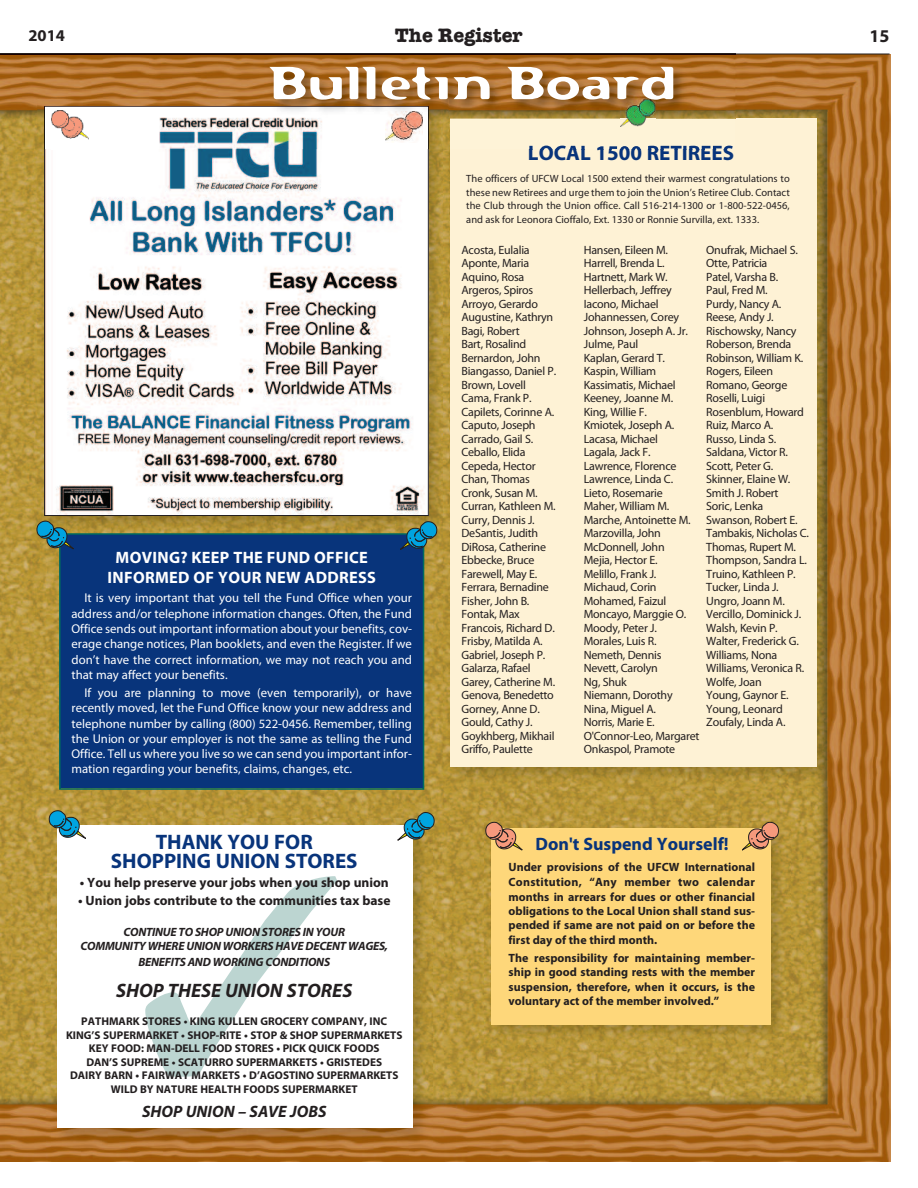
<style>
.page{position:relative;width:918px;height:1188px;background:#fff}
.page>*{position:absolute;margin:0;border:0;box-sizing:border-box;transform-origin:0 0}
.t1{font:45px "Flexure";color:#fff;scale:1.17 1}
.t2{font:700 21px/19.5px "Myriad Pro";color:#08347b;text-align:center}
.t3{font:italic 700 19.5px "Myriad Pro";color:#231f20}
.t4{font:700 19.5px "American Typewriter";color:#231f20}
.t5{font:700 18px "Myriad Pro";color:#08347b}
.t6{font:700 18px "Myriad Pro";color:#231f20}
.t7{font:700 16.5px/19.8px "Myriad Pro";letter-spacing:.02em;color:#fff;text-align:center}
.t8{font:italic 700 16.5px "Myriad Pro";color:#231f20}
.t9{font:700 16.5px "Myriad Pro";color:#231f20}
.t10{font:700 13.5px "Myriad Pro";color:#231f20}
.t11{font:12.75px/15.3px "Myriad Pro";color:#fff;text-align:justify}
.t12{font:12px/13.5px "Myriad Pro";letter-spacing:-.02em;color:#231f20}
.t13{font:700 12px/14.5px "Myriad Pro";color:#231f20;text-align:justify}
.t14{font:italic 700 12px/14.4px "Myriad Pro";letter-spacing:-.02em;color:#231f20;text-align:center}
.t15{font:700 11.25px/13.6px "Myriad Pro";color:#231f20;text-align:center}
.t16{font:10.5px/13.5px "Myriad Pro";color:#231f20;text-align:justify}
</style>
<div class="page">
<img style="left:0;top:54px;width:891px;height:1107px">
<hr style="left:0;top:54px;width:890px;height:1px;background:#231f20">
<img style="left:484px;top:821px;width:306px;height:224px">
<div style="left:491px;top:828px;width:280px;height:197px;background:#fed77a"></div>
<svg style="left:485px;top:822px;width:37px;height:28px"></svg>
<svg style="left:742px;top:822px;width:37px;height:28px"></svg>
<img style="left:51px;top:819px;width:381px;height:328px">
<div style="left:58px;top:825px;width:355px;height:303px;background:#fff"></div>
<svg style="left:145px;top:876px;width:192px;height:201px"></svg>
<svg style="left:49px;top:810px;width:37px;height:29px"></svg>
<svg style="left:398px;top:812px;width:37px;height:28px"></svg>
<img style="left:37px;top:149px;width:406px;height:387px">
<img style="left:46px;top:149px;width:381px;height:365px">
<img style="left:443px;top:112px;width:393px;height:675px">
<img style="left:443px;top:149px;width:5px;height:387px">
<div style="left:450px;top:119px;width:367px;height:648px;background:#fef2d5"></div>
<img style="left:0;top:53px;width:735px;height:96px">
<img style="left:0;top:54px;width:735px;height:1px">
<img style="left:37px;top:99px;width:411px;height:50px">
<img style="left:45px;top:106px;width:383px;height:1px">
<img style="left:45px;top:107px;width:383px;height:42px">
<img style="left:655px;top:112px;width:80px;height:7px">
<img style="left:448px;top:112px;width:173px;height:7px">
<img style="left:448px;top:119px;width:287px;height:30px">
<img style="left:621px;top:96px;width:34px;height:30px">
<img style="left:529px;top:146px;width:204px;height:3px">
<img style="left:52px;top:111px;width:37px;height:38px">
<img style="left:386px;top:111px;width:37px;height:32px">
<div style="left:61px;top:535px;width:362px;height:253px;background:#08347b"></div>
<div style="left:59px;top:533px;width:365px;height:257px;border:2px solid #006b5e"></div>
<svg style="left:37px;top:520px;width:36px;height:29px"></svg>
<svg style="left:400px;top:521px;width:37px;height:29px"></svg>
<h3 class="t9" style="left:28px;top:25px;width:38px">2014</h3>
<h3 class="t4" style="left:395px;top:23px;width:129px">The Register</h3>
<h3 class="t6" style="left:870px;top:24px;width:21px">15</h3>
<h1 class="t1" style="left:269px;top:55px;width:349px">Bulletin Board</h1>
<h3 class="t7" style="left:108px;top:547px;width:270px">MOVING? KEEP THE FUND OFFICE<br>INFORMED OF YOUR NEW ADDRESS</h3>
<p class="t11" style="left:72px;top:590px;width:342px;text-indent:13px">It is very important that you tell the Fund Office when your address and/or telephone information changes. Often, the Fund Office sends out important information about your benefits, cov&shy;erage change notices, Plan booklets, and even the Register. If we don’t have the correct information, we may not reach you and that may affect your benefits.</p>
<p class="t11" style="left:72px;top:685px;width:342px;text-indent:13px">If you are planning to move (even temporarily), or have recently moved, let the Fund Office know your new address and telephone number by calling (800) 522-0456. Remember, telling the Union or your employer is not the same as telling the Fund Office. Tell us where you live so we can send you important infor&shy;mation regarding your benefits, claims, changes, etc.</p>
<h2 class="t2" style="left:111px;top:831px;width:248px">THANK YOU FOR<br>SHOPPING UNION STORES</h2>
<p class="t10" style="left:80px;top:873px;width:311px">• You help preserve your jobs when you shop union</p>
<p class="t10" style="left:78px;top:891px;width:314px">• Union jobs contribute to the communities tax base</p>
<p class="t14" style="left:81px;top:924px;width:309px">CONTINUE TO SHOP UNION STORES IN YOUR<br>COMMUNITY WHERE UNION WORKERS HAVE DECENT WAGES,</p>
<p class="t14" style="left:138px;top:954px;width:193px">BENEFITS AND WORKING CONDITIONS</p>
<h3 class="t3" style="left:116px;top:978px;width:237px">SHOP THESE UNION STORES</h3>
<p class="t15" style="left:66px;top:1014px;width:338px">PATHMARK STORES • KING KULLEN GROCERY COMPANY, INC KING’S SUPERMARKET • SHOP-RITE • STOP &amp; SHOP SUPERMARKETS KEY FOOD: MAN-DELL FOOD STORES • PICK QUICK FOODS<br>DAN’S SUPREME • SCATURRO SUPERMARKETS • GRISTEDES<br>DAIRY BARN • FAIRWAY MARKETS • D’AGOSTINO SUPERMARKETS WILD BY NATURE HEALTH FOODS SUPERMARKET</p>
<h3 class="t8" style="left:142px;top:1101px;width:186px">SHOP UNION – SAVE JOBS</h3>
<h2 class="t2" style="left:528px;top:142px;width:208px">LOCAL 1500 RETIREES</h2>
<p class="t16" style="left:466px;top:172px;width:325px">The officers of UFCW Local 1500 extend their warmest congratulations to these new Retirees and urge them to join the Union’s Retiree Club. Contact the Club through the Union office. Call 516-214-1300 or 1-800-522-0456, and ask for Leonora Cioffalo, Ext. 1330 or Ronnie Survilla, ext. 1333.</p>
<p class="t12" style="left:461px;top:243px;width:96px">Acosta, Eulalia<br>Aponte, Maria<br>Aquino, Rosa<br>Argeros, Spiros<br>Arroyo, Gerardo<br>Augustine, Kathryn<br>Bagi, Robert<br>Bart, Rosalind<br>Bernardon, John<br>Biangasso, Daniel P.<br>Brown, Lovell<br>Cama, Frank P.<br>Capilets, Corinne A.<br>Caputo, Joseph<br>Carrado, Gail S.<br>Ceballo, Elida<br>Cepeda, Hector<br>Chan, Thomas<br>Cronk, Susan M.<br>Curran, Kathleen M.<br>Curry, Dennis J.<br>DeSantis, Judith<br>DiRosa, Catherine<br>Ebbecke, Bruce<br>Farewell, May E.<br>Ferrara, Bernadine<br>Fisher, John B.<br>Fontak, Max<br>Francois, Richard D.<br>Frisby, Matilda A.<br>Gabriel, Joseph P.<br>Galarza, Rafael<br>Garey, Catherine M.<br>Genova, Benedetto<br>Gorney, Anne D.<br>Gould, Cathy J.<br>Goykhberg, Mikhail<br>Griffo, Paulette</p>
<p class="t12" style="left:584px;top:243px;width:117px">Hansen, Eileen M.<br>Harrell, Brenda L.<br>Hartnett, Mark W.<br>Hellerbach, Jeffrey<br>Iacono, Michael<br>Johannessen, Corey<br>Johnson, Joseph A. Jr.<br>Julme, Paul<br>Kaplan, Gerard T.<br>Kaspin, William<br>Kassimatis, Michael<br>Keeney, Joanne M.<br>King, Willie F.<br>Kmiotek, Joseph A.<br>Lacasa, Michael<br>Lagala, Jack F.<br>Lawrence, Florence<br>Lawrence, Linda C.<br>Lieto, Rosemarie<br>Maher, William M.<br>Marche, Antoinette M.<br>Marzovilla, John<br>McDonnell, John<br>Mejia, Hector E.<br>Melillo, Frank J.<br>Michaud, Corin<br>Mohamed, Faizul<br>Moncayo, Marggie O.<br>Moody, Peter J.<br>Morales, Luis R.<br>Nemeth, Dennis<br>Nevett, Carolyn<br>Ng, Shuk<br>Niemann, Dorothy<br>Nina, Miguel A.<br>Norris, Marie E.<br>O'Connor-Leo, Margaret<br>Onkaspol, Pramote</p>
<p class="t12" style="left:706px;top:243px;width:104px">Onufrak, Michael S.<br>Otte, Patricia<br>Patel, Varsha B.<br>Paul, Fred M.<br>Purdy, Nancy A.<br>Reese, Andy J.<br>Rischowsky, Nancy<br>Roberson, Brenda<br>Robinson, William K.<br>Rogers, Eileen<br>Romano, George<br>Roselli, Luigi<br>Rosenblum, Howard<br>Ruiz, Marco A.<br>Russo, Linda S.<br>Saldana, Victor R.<br>Scott, Peter G.<br>Skinner, Elaine W.<br>Smith J. Robert<br>Soric, Lenka<br>Swanson, Robert E.<br>Tambakis, Nicholas C.<br>Thomas, Rupert M.<br>Thompson, Sandra L.<br>Truino, Kathleen P.<br>Tucker, Linda J.<br>Ungro, Joann M.<br>Vercillo, Dominick J.<br>Walsh, Kevin P.<br>Walter, Frederick G.<br>Williams, Nona<br>Williams, Veronica R.<br>Wolfe, Joan<br>Young, Gaynor E.<br>Young, Leonard<br>Zoufaly, Linda A.</p>
<h3 class="t5" style="left:536px;top:832px;width:195px">Don't Suspend Yourself!</h3>
<p class="t13" style="left:509px;top:860px;width:248px">Under provisions of the UFCW International Constitution, “Any member two calendar months in arrears for dues or other financial obligations to the Local Union shall stand sus&shy;pended if same are not paid on or before the first day of the third month.</p>
<p class="t13" style="left:509px;top:950px;width:248px">The responsibility for maintaining member&shy;ship in good standing rests with the member suspension, therefore, when it occurs, is the voluntary act of the member involved.”</p>
</div>
